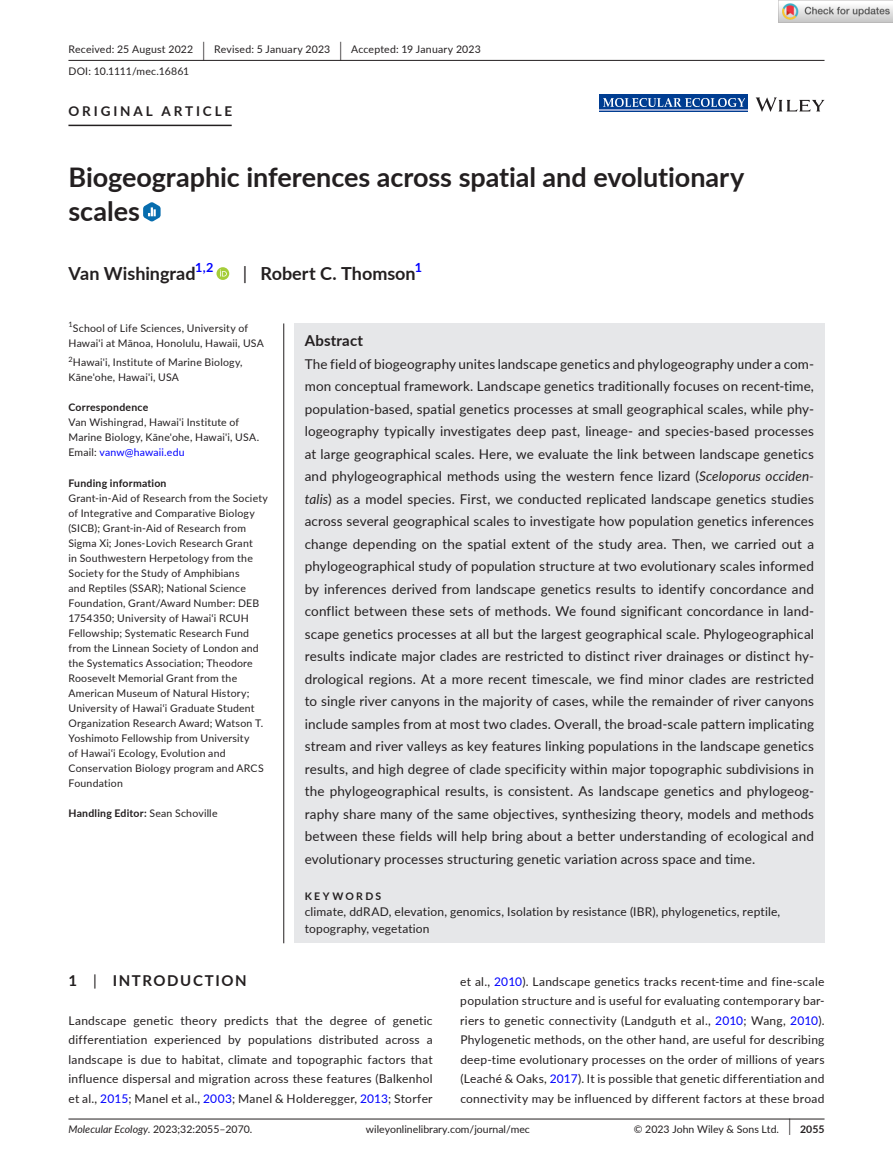
<style>
.page{position:relative;width:893px;height:1174px;background:#fff}
.page>*{position:absolute;margin:0;border:0;box-sizing:border-box;transform-origin:0 0}
.t1{font:700 27px/34.5px "Lato";letter-spacing:-.005em;color:#231f20}
.t2{font:700 18px "Lato";color:#231f20}
.t3{font:700 15px "Lato";letter-spacing:.1em;color:#231f20}
.t4{font:700 15px "Lato";letter-spacing:.015em;color:#231f20}
.t5{font:13.5px/22.5px "Lato";letter-spacing:.01em;color:#231f20;text-align:justify}
.t6{font:700 13.5px "Lato";letter-spacing:.215em;color:#231f20}
.t7{font:700 12.6px "Lato";color:#00f}
.t8{font:12px/19.5px "Lato";letter-spacing:.015em;color:#231f20;text-align:justify}
.t9{font:10.5px/15px "Lato";letter-spacing:.02em;color:#231f20}
.t10{font:10.5px "Lato";color:#231f20}
.t11{font:700 10.5px "Lato";letter-spacing:.02em;color:#231f20}
.t12{font:700 10.5px "Lato";letter-spacing:.22em;color:#231f20}
.t13{font:7.35px "Lato";color:#231f20}
.s1{font-size:19.65px}
.s2{font-weight:400}
.s3{color:#00f}
.s4{font-style:italic}
.s5{font-size:17.4px}
.s6{font-weight:700}
</style>
<div class="page">
<hr style="left:68px;top:1118px;width:756px;height:1px;background:#231f20">
<svg style="left:756px;top:97px;width:68px;height:15px"></svg>
<div style="left:599px;top:95px;width:149px;height:17px;background:#003d91"></div>
<img style="left:603px;top:98px;width:141px;height:9px">
<hr style="left:599px;top:109px;width:149px;height:2px;background:#96a6d0">
<hr style="left:68px;top:60px;width:756px;height:1px;background:#231f20">
<hr style="left:68px;top:125px;width:164px;height:1px;background:#231f20">
<svg style="left:143px;top:202px;width:18px;height:19px"></svg>
<svg style="left:216px;top:267px;width:13px;height:13px"></svg>
<svg style="left:220px;top:269px;width:7px;height:7px"></svg>
<div style="left:294px;top:323px;width:530px;height:620px;background:#e6e7e9"></div>
<hr style="left:283px;top:323px;width:1px;height:620px;background:#231f20">
<img style="left:779px;top:0;width:114px;height:23px">
<p class="t9" style="left:68px;top:38px;width:414px;line-height:21.8px">Received: 25 August 2022 <span class="s1">|</span> Revised: 5 January 2023 <span class="s1">|</span> Accepted: 19 January 2023<br>DOI: 10.1111/mec.16861</p>
<p class="t6" style="left:68px;top:101px;width:165px">ORIGINAL ARTICLE</p>
<h1 class="t1" style="left:68px;top:159px;width:677px">Biogeographic inferences across spatial and evolutionary scales</h1>
<h2 class="t2" style="left:68px;top:260px;width:129px">Van Wishingrad</h2>
<p class="t7" style="left:195px;top:258px;width:20px">1,2</p>
<h2 class="t2" style="left:243px;top:260px;width:175px"><span class="s2">|</span> Robert C. Thomson</h2>
<p class="t7" style="left:415px;top:258px;width:9px">1</p>
<p class="t13" style="left:68px;top:319px;width:6px">1</p>
<p class="t9" style="left:68px;top:320px;width:197px;text-indent:4px">School of Life Sciences, University of<br>Hawai'i at Mānoa, Honolulu, Hawaii, USA</p>
<p class="t13" style="left:68px;top:354px;width:6px">2</p>
<p class="t9" style="left:68px;top:355px;width:176px;text-indent:4px">Hawai'i, Institute of Marine Biology,<br>Kāne'ohe, Hawai'i, USA</p>
<p class="t11" style="left:68px;top:400px;width:81px">Correspondence</p>
<p class="t9" style="left:68px;top:415px;width:192px">Van Wishingrad, Hawai'i Institute of<br>Marine Biology, Kāne'ohe, Hawai'i, USA.<br>Email: <span class="s3">vanw@hawaii.edu</span></p>
<p class="t11" style="left:68px;top:475px;width:100px">Funding information</p>
<p class="t9" style="left:68px;top:490px;width:201px">Grant-in-Aid of Research from the Society of Integrative and Comparative Biology (SICB); Grant-in-Aid of Research from Sigma Xi; Jones-Lovich Research Grant<br>in Southwestern Herpetology from the Society for the Study of Amphibians<br>and Reptiles (SSAR); National Science Foundation, Grant/Award Number: DEB 1754350; University of Hawai‘i RCUH Fellowship; Systematic Research Fund from the Linnean Society of London and the Systematics Association; Theodore Roosevelt Memorial Grant from the American Museum of Natural History; University of Hawaiʻi Graduate Student Organization Research Award; Watson T.<br>Yoshimoto Fellowship from University<br>of Hawaiʻi Ecology, Evolution and Conservation Biology program and ARCS Foundation</p>
<p class="t11" style="left:68px;top:805px;width:151px">Handling Editor: <span class="s2">Sean Schoville</span></p>
<p class="t4" style="left:305px;top:329px;width:60px">Abstract</p>
<p class="t5" style="left:305px;top:352px;width:511px">The field of biogeography unites landscape genetics and phylogeography under a com&shy;mon conceptual framework. Landscape genetics traditionally focuses on recent-time, population-based, spatial genetics processes at small geographical scales, while phy&shy;logeography typically investigates deep past, lineage- and species-based processes at large geographical scales. Here, we evaluate the link between landscape genetics and phylogeographical methods using the western fence lizard (<span class="s4">Sceloporus occiden&shy;talis</span>) as a model species. First, we conducted replicated landscape genetics studies across several geographical scales to investigate how population genetics inferences change depending on the spatial extent of the study area. Then, we carried out a phylogeographical study of population structure at two evolutionary scales informed by inferences derived from landscape genetics results to identify concordance and conflict between these sets of methods. We found significant concordance in land&shy;scape genetics processes at all but the largest geographical scale. Phylogeographical results indicate major clades are restricted to distinct river drainages or distinct hy&shy;drological regions. At a more recent timescale, we find minor clades are restricted to single river canyons in the majority of cases, while the remainder of river canyons include samples from at most two clades. Overall, the broad-scale pattern implicating stream and river valleys as key features linking populations in the landscape genetics results, and high degree of clade specificity within major topographic subdivisions in the phylogeographical results, is consistent. As landscape genetics and phylogeog&shy;raphy share many of the same objectives, synthesizing theory, models and methods between these fields will help bring about a better understanding of ecological and evolutionary processes structuring genetic variation across space and time.</p>
<p class="t12" style="left:305px;top:888px;width:78px">KEYWORDS</p>
<p class="t8" style="left:305px;top:903px;width:477px;line-height:16.5px">climate, ddRAD, elevation, genomics, Isolation by resistance (IBR), phylogenetics, reptile, topography, vegetation</p>
<p class="t3" style="left:68px;top:969px;width:180px">1 <span class="s2">|</span> INTRODUCTION</p>
<p class="t8" style="left:68px;top:1010px;width:366px">Landscape genetic theory predicts that the degree of genetic differentiation experienced by populations distributed across a landscape is due to habitat, climate and topographic factors that influence dispersal and migration across these features (Balkenhol et al., <span class="s3">2015</span>; Manel et al., <span class="s3">2003</span>; Manel &amp; Holderegger, <span class="s3">2013</span>; Storfer</p>
<p class="t8" style="left:460px;top:971px;width:366px">et al., <span class="s3">2010</span>). Landscape genetics tracks recent-time and fine-scale population structure and is useful for evaluating contemporary bar&shy;riers to genetic connectivity (Landguth et al., <span class="s3">2010</span>; Wang, <span class="s3">2010</span>).<br>Phylogenetic methods, on the other hand, are useful for describing deep-time evolutionary processes on the order of millions of years (Leaché &amp; Oaks, <span class="s3">2017</span>). It is possible that genetic differentiation and connectivity may be influenced by different factors at these broad</p>
<p class="t10" style="left:68px;top:1121px;width:185px"><span class="s4">Molecular Ecology.</span> 2023;32:2055–2070.</p>
<p class="t10" style="left:366px;top:1121px;width:165px">wileyonlinelibrary.com/journal/mec</p>
<p class="t10" style="left:634px;top:1121px;width:192px">© 2023 John Wiley &amp; Sons Ltd. <span class="s5">|</span> <span class="s6">2055</span></p>
</div>
